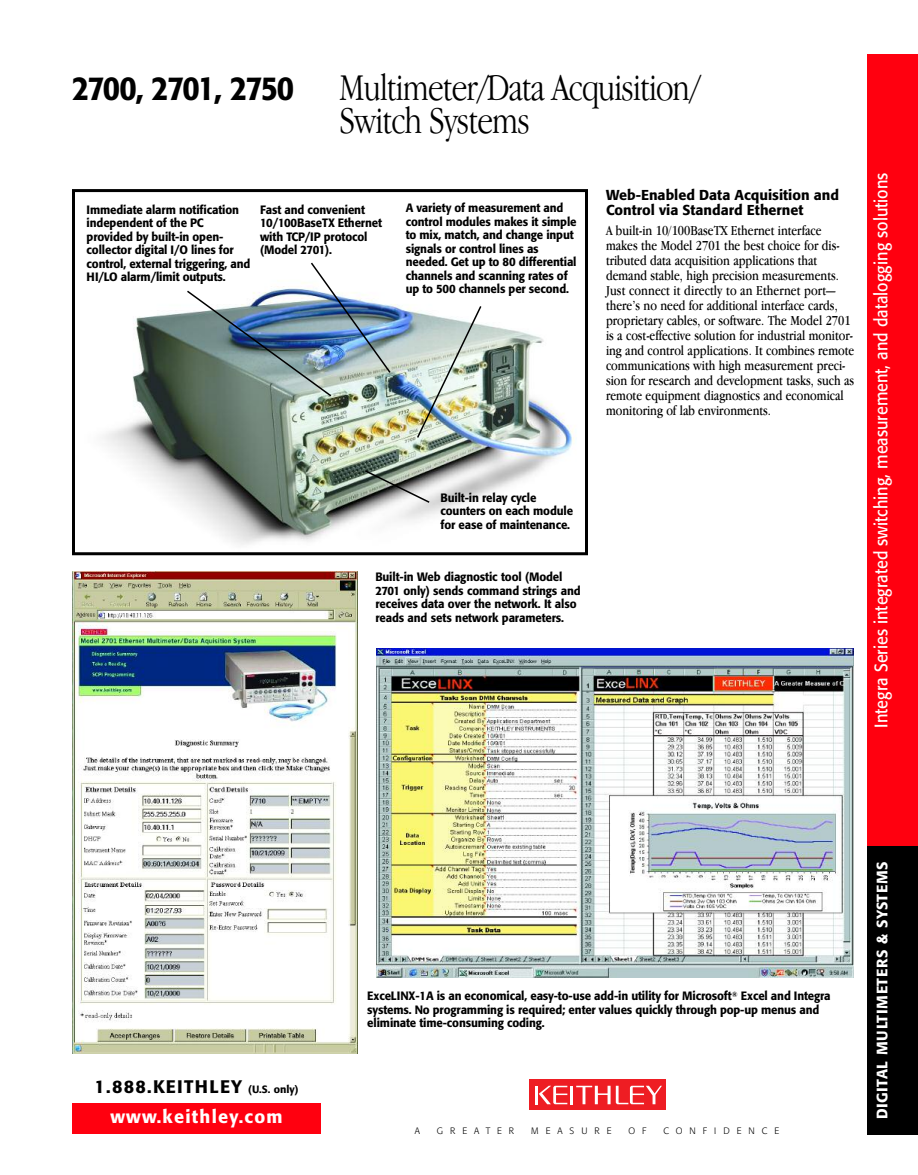
<style>
.page{position:relative;width:918px;height:1175px;background:#fff}
.page>*{position:absolute;margin:0;border:0;box-sizing:border-box;transform-origin:0 0}
.t1{font:300 condensed 39px/33px "Garamond IT Cby BT";letter-spacing:-.025em;color:#000}
.t2{font:18px "Formata";color:#fff;scale:.9 1}
.t3{font:500 18px "Formata";letter-spacing:.07em;color:#000}
.t4{font:500 18px "Formata";letter-spacing:.07em;color:#fff}
.t5{font:500 15px "Formata";letter-spacing:.035em;color:#fff}
.t6{font:condensed 14.25px/15px "Garamond IT Cby BT";color:#000}
.t7{font:500 14.25px/15px "Formata";color:#000}
.t8{font:500 12px/13.5px "Formata";letter-spacing:-.01em;color:#000;scale:.95 1}
.t9{font:300 9.15px "Formata";letter-spacing:.76em;color:#000}
.s1{font-family:"Formata";font-weight:500;font-stretch:normal;font-size:33px}
.s2{font-size:10.5px}
</style>
<div class="page">
<div style="left:867px;top:54px;width:51px;height:792px;background:#ff000f"></div>
<div style="left:867px;top:846px;width:51px;height:288px;background:#000"></div>
<div style="left:72px;top:1103px;width:249px;height:30px;background:#ff000f"></div>
<div style="left:529px;top:1079px;width:137px;height:31px;background:#ee1d23"></div>
<hr style="left:570px;top:1085px;width:3px;height:19px;background:#fff">
<svg style="left:536px;top:1085px;width:31px;height:19px"></svg>
<svg style="left:576px;top:1085px;width:86px;height:19px"></svg>
<img style="left:104px;top:304px;width:470px;height:241px">
<div style="left:72px;top:189px;width:516px;height:366px;border:3px solid #000"></div>
<img style="left:376px;top:648px;width:477px;height:329px">
<img style="left:72px;top:572px;width:285px;height:481px">
<img style="left:185px;top:262px;width:207px;height:136px">
<img style="left:416px;top:304px;width:67px;height:135px">
<svg style="left:363px;top:469px;width:68px;height:35px;background:#90968f"></svg>
<h1 class="t1" style="left:340px;top:74px;width:362px;text-indent:-268px"><span class="s1">2700, 2701, 2750</span> Multimeter/Data Acquisition/<br>Switch Systems</h1>
<p class="t8" style="left:87px;top:204px;width:174px">Immediate alarm notification independent of the PC provided by built-in open&shy;collector digital I/O lines for control, external triggering, and<br>HI/LO alarm/limit outputs.</p>
<p class="t8" style="left:260px;top:204px;width:130px">Fast and convenient<br>10/100BaseTX Ethernet with TCP/IP protocol (Model 2701).</p>
<p class="t8" style="left:406px;top:202px;width:181px">A variety of measurement and control modules makes it simple to mix, match, and change input signals or control lines as needed. Get up to 80 differential channels and scanning rates of up to 500 channels per second.</p>
<p class="t7" style="left:606px;top:189px;width:235px">Web-Enabled Data Acquisition and<br>Control via Standard Ethernet</p>
<p class="t6" style="left:606px;top:224px;width:250px">A built-in 10/100BaseTX Ethernet interface makes the Model 2701 the best choice for dis&shy;tributed data acquisition applications that demand stable, high precision measurements.<br>Just connect it directly to an Ethernet port— there’s no need for additional interface cards, proprietary cables, or software. The Model 2701 is a cost-effective solution for industrial monitor&shy;ing and control applications. It combines remote communications with high measurement preci&shy;sion for research and development tasks, such as remote equipment diagnostics and economical monitoring of lab environments.</p>
<p class="t8" style="left:441px;top:491px;width:141px">Built-in relay cycle counters on each module for ease of maintenance.</p>
<p class="t8" style="left:375px;top:571px;width:218px">Built-in Web diagnostic tool (Model 2701 only) sends command strings and receives data over the network. It also reads and sets network parameters.</p>
<h2 class="t2" style="left:873px;top:727px;width:618px;rotate:-90deg">Integra Series integrated switching, measurement, and datalogging solutions</h2>
<h2 class="t3" style="left:95px;top:1078px;width:205px">1.888.KEITHLEY <span class="s2">(U.S. only)</span></h2>
<h2 class="t4" style="left:110px;top:1109px;width:174px">www.keithley.com</h2>
<p class="t8" style="left:367px;top:990px;width:489px">ExceLINX-1A is an economical, easy-to-use add-in utility for Microsoft<sup>®</sup> Excel and Integra systems. No programming is required; enter values quickly through pop-up menus and eliminate time-consuming coding.</p>
<p class="t9" style="left:415px;top:1127px;width:7px">A</p>
<p class="t9" style="left:437px;top:1127px;width:79px">GREATER</p>
<p class="t9" style="left:531px;top:1127px;width:82px">MEASURE</p>
<p class="t9" style="left:629px;top:1127px;width:19px">O F</p>
<p class="t9" style="left:663px;top:1127px;width:117px">CONFIDENCE</p>
<p class="t5" style="left:876px;top:1119px;width:259px;rotate:-90deg">DIGITAL MULTIMETERS &amp; SYSTEMS</p>
</div>
